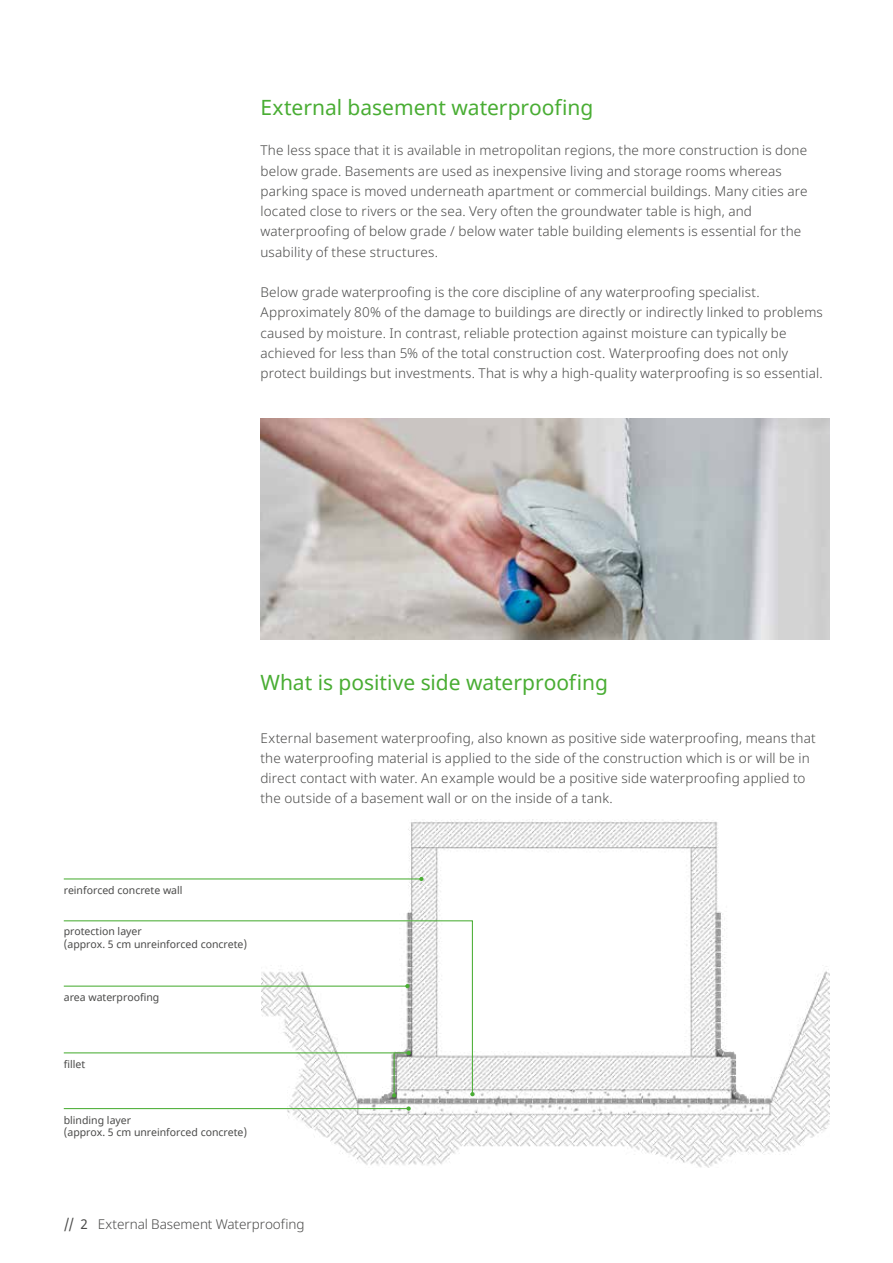
<style>
.page{position:relative;width:893px;height:1263px;background:#fff}
.page>*{position:absolute;margin:0;border:0;box-sizing:border-box;transform-origin:0 0}
.t1{font:21px "Noto Sans";color:#49ad33}
.t2{font:300 13.5px/20.2px "Noto Sans";letter-spacing:.01em;color:#4a4a49}
.t3{font:10.5px/12.6px "Noto Sans";color:#4a4a49}
.s1{font-weight:400}
</style>
<div class="page">
<img style="left:260px;top:418px;width:569px;height:222px">
<img style="left:261px;top:820px;width:568px;height:348px">
<hr style="left:64px;top:1108px;width:345px;height:1px;background:#49ad33">
<svg style="left:407px;top:1106px;width:4px;height:5px"></svg>
<hr style="left:64px;top:878px;width:357px;height:1px;background:#49ad33">
<svg style="left:419px;top:877px;width:4px;height:4px"></svg>
<svg style="left:63px;top:920px;width:410px;height:175px"></svg>
<svg style="left:470px;top:1092px;width:4px;height:4px"></svg>
<hr style="left:394px;top:1053px;width:1px;height:42px;background:#49ad33">
<svg style="left:392px;top:1093px;width:4px;height:4px"></svg>
<h1 class="t1" style="left:260px;top:93px;width:334px">External basement waterproofing</h1>
<p class="t2" style="left:260px;top:141px;width:549px">The less space that it is available in metropolitan regions, the more construction is done below grade. Basements are used as inexpensive living and storage rooms whereas parking space is moved underneath apartment or commercial buildings. Many cities are located close to rivers or the sea. Very often the groundwater table is high, and waterproofing of below grade / below water table building elements is essential for the usability of these structures.</p>
<p class="t2" style="left:260px;top:282px;width:564px">Below grade waterproofing is the core discipline of any waterproofing specialist.<br>Approximately 80% of the damage to buildings are directly or indirectly linked to problems caused by moisture. In contrast, reliable protection against moisture can typically be achieved for less than 5% of the total construction cost. Waterproofing does not only protect buildings but investments. That is why a high-quality waterproofing is so essential.</p>
<h1 class="t1" style="left:260px;top:667px;width:349px">What is positive side waterproofing</h1>
<p class="t2" style="left:260px;top:728px;width:557px">External basement waterproofing, also known as positive side waterproofing, means that the waterproofing material is applied to the side of the construction which is or will be in direct contact with water. An example would be a positive side waterproofing applied to the outside of a basement wall or on the inside of a tank.</p>
<p class="t3" style="left:64px;top:884px;width:120px">reinforced concrete wall</p>
<p class="t3" style="left:64px;top:925px;width:185px">protection layer<br>(approx. 5 cm unreinforced concrete)</p>
<p class="t3" style="left:64px;top:991px;width:97px">area waterproofing</p>
<p class="t3" style="left:64px;top:1058px;width:23px">fillet</p>
<p class="t3" style="left:64px;top:1114px;width:185px">blinding layer<br>(approx. 5 cm unreinforced concrete)</p>
<p class="t2" style="left:64px;top:1214px;width:242px"><span class="s1">// 2</span> External Basement Waterproofing</p>
</div>
